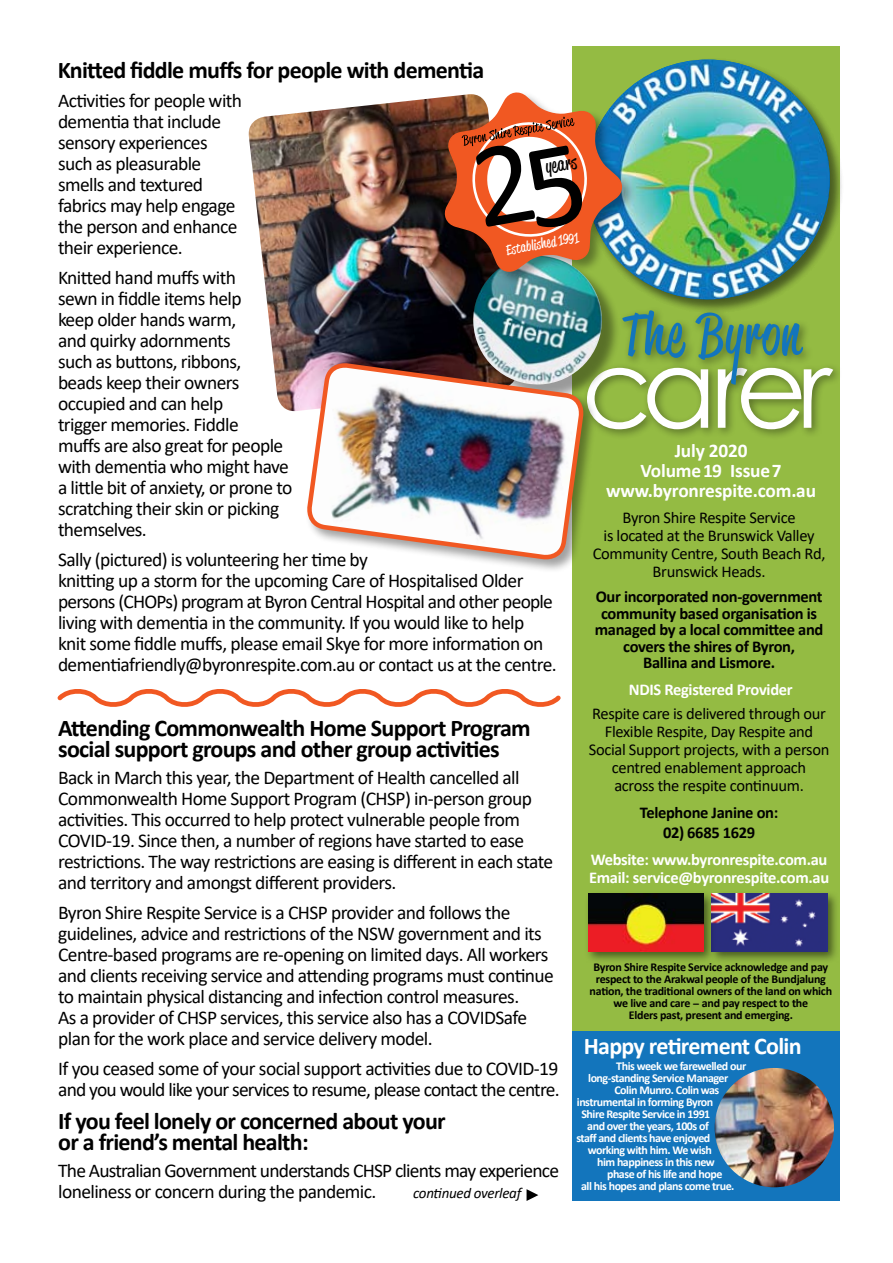
<style>
.page{position:relative;width:893px;height:1263px;background:#fff}
.page>*{position:absolute;margin:0;border:0;box-sizing:border-box;transform-origin:0 0}
.t1{font:700 24px/21px "Calibri";letter-spacing:-.03em;color:#000}
.t2{font:700 24px "Calibri";letter-spacing:-.03em;color:#fff}
.t3{font:19.5px/21px "Calibri";letter-spacing:-.03em;color:#000}
.t4{font:19.5px "Reklame Script Regular DEMO";color:#000}
.t5{font:700 19.35px/19.8px "Calibri";letter-spacing:-.01em;color:#fff;text-align:center}
.t6{font:16.5px/18px "Calibri";letter-spacing:-.02em;color:#000;text-align:center}
.t7{font:700 16.5px/16.5px "Calibri";letter-spacing:-.02em;color:#000;text-align:center}
.t8{font:700 16.5px/18px "Calibri";letter-spacing:-.02em;color:#fff}
.t9{font:italic 15px "Calibri";letter-spacing:-.02em;color:#000}
.t10{font:14.1px "Reklame Script Regular DEMO";color:#fff}
.t11{font:700 12px "Calibri";letter-spacing:-.04em;color:#fff}
.t12{font:700 12px/12px "Calibri";letter-spacing:-.02em;color:#000;text-align:center}
</style>
<div class="page">
<div style="left:572px;top:1030px;width:267px;height:171px;background:#1375bc"></div>
<img style="left:248px;top:97px;width:224px;height:315px">
<div style="left:572px;top:46px;width:267px;height:984px;background:#94bb43"></div>
<div style="left:708px;top:890px;width:138px;height:80px;background:#000;opacity:.52"></div>
<img style="left:722px;top:894px;width:105px;height:57px">
<div style="left:584px;top:890px;width:138px;height:80px;background:#000;opacity:.52"></div>
<img style="left:588px;top:894px;width:115px;height:57px">
<div style="left:582px;top:362px;width:269px;height:88px;background:#000;opacity:.4"></div>
<svg style="left:610px;top:320px;width:223px;height:109px"></svg>
<svg style="left:527px;top:1189px;width:11px;height:12px"></svg>
<div style="left:475px;top:258px;width:156px;height:155px;background:#000;opacity:.4"></div>
<img style="left:472px;top:317px;width:131px;height:44px">
<div style="left:584px;top:57px;width:266px;height:263px;background:#000;opacity:.3"></div>
<div style="left:443px;top:90px;width:229px;height:227px;background:#000;opacity:.36"></div>
<img style="left:443px;top:91px;width:182px;height:185px">
<svg style="left:57px;top:689px;width:504px;height:18px"></svg>
<img style="left:715px;top:1068px;width:119px;height:119px;border-radius:60px">
<div style="left:305px;top:361px;width:305px;height:225px;background:#000;opacity:.37"></div>
<img style="left:305px;top:360px;width:281px;height:213px">
<p class="t1" style="left:58px;top:59px;width:428px">Knitted fiddle muffs for people with dementia</p>
<p class="t3" style="left:58px;top:89px;width:186px">Activities for people with dementia that include sensory experiences such as pleasurable smells and textured fabrics may help engage the person and enhance their experience.</p>
<p class="t3" style="left:58px;top:266px;width:236px">Knitted hand muffs with<br>sewn in fiddle items help<br>keep older hands warm,<br>and quirky adornments<br>such as buttons, ribbons,<br>beads keep their owners occupied and can help<br>trigger memories. Fiddle<br>muffs are also great for people with dementia who might have a little bit of anxiety, or prone to scratching their skin or picking themselves.</p>
<p class="t3" style="left:58px;top:548px;width:500px">Sally (pictured) is volunteering her time by<br>knitting up a storm for the upcoming Care of Hospitalised Older persons (CHOPs) program at Byron Central Hospital and other people living with dementia in the community. If you would like to help knit some fiddle muffs, please email Skye for more information on dementiafriendly@byronrespite.com.au or contact us at the centre.</p>
<p class="t4" style="left:544px;top:159px;width:33px;rotate:-10deg">years</p>
<p class="t10" style="left:505px;top:244px;width:75px;rotate:-10deg">Established 1991</p>
<p class="t5" style="left:606px;top:440px;width:211px">July 2020<br>Volume 19 Issue 7 www.byronrespite.com.au</p>
<p class="t6" style="left:593px;top:508px;width:234px">Byron Shire Respite Service<br>is located at the Brunswick Valley<br>Community Centre, South Beach Rd,<br>Brunswick Heads.</p>
<p class="t7" style="left:595px;top:588px;width:230px">Our incorporated non-government community based organisation is managed by a local committee and covers the shires of Byron,<br>Ballina and Lismore.</p>
<p class="t8" style="left:629px;top:681px;width:165px">NDIS Registered Provider</p>
<p class="t6" style="left:589px;top:704px;width:242px">Respite care is delivered through our Flexible Respite, Day Respite and Social Support projects, with a person centred enablement approach<br>across the respite continuum.</p>
<p class="t7" style="left:640px;top:804px;width:140px">Telephone Janine on:</p>
<p class="t7" style="left:663px;top:824px;width:94px">02) 6685 1629</p>
<p class="t8" style="left:589px;top:850px;width:242px">Website: www.byronrespite.com.au<br>Email: service@byronrespite.com.au</p>
<p class="t1" style="left:58px;top:717px;width:474px">Attending Commonwealth Home Support Program social support groups and other group activities</p>
<p class="t3" style="left:58px;top:766px;width:496px">Back in March this year, the Department of Health cancelled all Commonwealth Home Support Program (CHSP) in-person group activities. This occurred to help protect vulnerable people from COVID-19. Since then, a number of regions have started to ease restrictions. The way restrictions are easing is different in each state and territory and amongst different providers.</p>
<p class="t3" style="left:58px;top:901px;width:497px">Byron Shire Respite Service is a CHSP provider and follows the guidelines, advice and restrictions of the NSW government and its Centre-based programs are re-opening on limited days. All workers and clients receiving service and attending programs must continue to maintain physical distancing and infection control measures.<br>As a provider of CHSP services, this service also has a COVIDSafe plan for the work place and service delivery model.</p>
<p class="t3" style="left:58px;top:1057px;width:503px">If you ceased some of your social support activities due to COVID-19 and you would like your services to resume, please contact the centre.</p>
<p class="t1" style="left:58px;top:1110px;width:389px">If you feel lonely or concerned about your or a friend’s mental health:</p>
<p class="t3" style="left:58px;top:1159px;width:502px">The Australian Government understands CHSP clients may experience loneliness or concern during the pandemic.</p>
<p class="t12" style="left:590px;top:960px;width:244px">Byron Shire Respite Service acknowledge and pay respect to the Arakwal people of the Bundjalung nation, the traditional owners of the land on which we live and care - and pay respect to the<br>Elders past, present and emerging.</p>
<p class="t2" style="left:584px;top:1029px;width:219px">Happy retirement Colin</p>
<p class="t11" style="left:616px;top:1058px;width:132px">This week we farewelled our</p>
<p class="t11" style="left:588px;top:1070px;width:142px">long-standing Service Manager</p>
<p class="t11" style="left:614px;top:1082px;width:107px">Colin Munro. Colin was</p>
<p class="t11" style="left:577px;top:1094px;width:138px">instrumental in forming Byron</p>
<p class="t11" style="left:581px;top:1106px;width:130px">Shire Respite Service in 1991</p>
<p class="t11" style="left:587px;top:1118px;width:123px">and over the years, 100s of</p>
<p class="t11" style="left:576px;top:1130px;width:135px">staff and clients have enjoyed</p>
<p class="t11" style="left:588px;top:1142px;width:126px">working with him. We wish</p>
<p class="t11" style="left:597px;top:1154px;width:119px">him happiness in this new</p>
<p class="t11" style="left:607px;top:1166px;width:117px">phase of his life and hope</p>
<p class="t11" style="left:581px;top:1178px;width:155px">all his hopes and plans come true.</p>
<p class="t9" style="left:413px;top:1182px;width:110px">continued overleaf</p>
</div>
